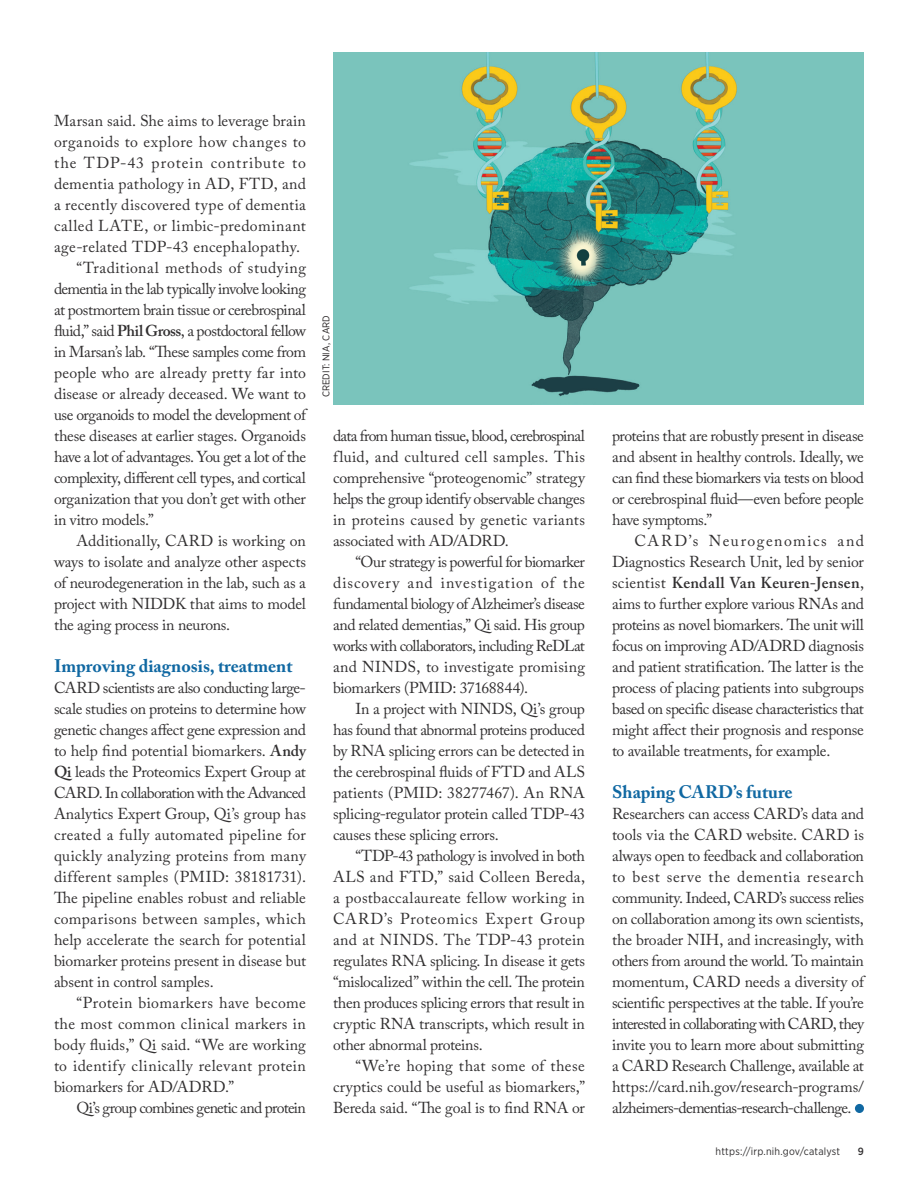
<style>
.page{position:relative;width:918px;height:1188px;background:#fff}
.page>*{position:absolute;margin:0;border:0;box-sizing:border-box;transform-origin:0 0}
.t1{font:700 18px "Adobe Caslon Pro";color:#1068a2}
.t2{font:15.75px/21px "Adobe Caslon Pro";letter-spacing:-.01em;color:#312f30;text-align:justify}
.t3{font:15.75px "Adobe Caslon Pro";letter-spacing:-.03em;color:#312f30}
.t4{font:15.75px "Adobe Caslon Pro";letter-spacing:-.04em;color:#312f30}
.t5{font:15.75px "Adobe Caslon Pro";letter-spacing:.02em;color:#312f30}
.t6{font:15.75px "Adobe Caslon Pro";letter-spacing:.015em;color:#312f30}
.t7{font:15.75px "Adobe Caslon Pro";letter-spacing:.03em;color:#312f30}
.t8{font:15.75px "Adobe Caslon Pro";letter-spacing:-.035em;color:#312f30}
.t9{font:15.75px "Adobe Caslon Pro";letter-spacing:-.045em;color:#312f30}
.t10{font:15.75px "Adobe Caslon Pro";letter-spacing:.035em;color:#312f30}
.t11{font:15.75px "Adobe Caslon Pro";letter-spacing:.06em;color:#312f30}
.t12{font:10.5px "Gotham Narrow";letter-spacing:.02em;color:#312f30}
.t13{font:500 10.5px "Gotham Narrow";color:#312f30}
.t14{font:9.75px "Gotham Narrow";letter-spacing:.01em;color:#231f20}
.s1{font-weight:600}
</style>
<div class="page">
<div style="left:855px;top:1104px;width:9px;height:9px;background:#1068a2;border-radius:50%"></div>
<img style="left:333px;top:52px;width:531px;height:352px">
<p class="t2" style="left:54px;top:110px;width:253px">Marsan said. She aims to leverage brain</p>
<p class="t10" style="left:54px;top:132px;width:254px">organoids to explore how changes to</p>
<p class="t11" style="left:54px;top:153px;width:254px">the TDP-43 protein contribute to</p>
<p class="t6" style="left:54px;top:174px;width:253px">dementia pathology in AD, FTD, and</p>
<p class="t5" style="left:54px;top:195px;width:254px">a recently discovered type of dementia</p>
<p class="t7" style="left:54px;top:216px;width:254px">called LATE, or limbic-predominant</p>
<p class="t5" style="left:54px;top:237px;width:248px">age-related TDP-43 encephalopathy.</p>
<p class="t7" style="left:77px;top:258px;width:231px">“Traditional methods of studying</p>
<p class="t4" style="left:54px;top:279px;width:254px">dementia in the lab typically involve looking</p>
<p class="t3" style="left:54px;top:300px;width:254px">at postmortem brain tissue or cerebrospinal</p>
<p class="t4" style="left:54px;top:321px;width:253px">fluid,” said <span class="s1">Phil Gross</span>, a postdoctoral fellow</p>
<p class="t2" style="left:54px;top:341px;width:254px">in Marsan’s lab. “These samples come from</p>
<p class="t6" style="left:54px;top:363px;width:253px">people who are already pretty far into</p>
<p class="t2" style="left:54px;top:383px;width:253px">disease or already deceased. We want to</p>
<p class="t3" style="left:54px;top:405px;width:253px">use organoids to model the development of</p>
<p class="t2" style="left:54px;top:425px;width:253px">these diseases at earlier stages. Organoids</p>
<p class="t8" style="left:54px;top:447px;width:254px">have a lot of advantages. You get a lot of the</p>
<p class="t3" style="left:54px;top:468px;width:253px">complexity, different cell types, and cortical</p>
<p class="t2" style="left:54px;top:488px;width:253px">organization that you don’t get with other</p>
<p class="t2" style="left:54px;top:509px;width:101px">in vitro models.”</p>
<p class="t2" style="left:77px;top:530px;width:231px">Additionally, CARD is working on</p>
<p class="t2" style="left:54px;top:551px;width:253px">ways to isolate and analyze other aspects</p>
<p class="t2" style="left:54px;top:572px;width:254px">of neurodegeneration in the lab, such as a</p>
<p class="t2" style="left:54px;top:593px;width:253px">project with NIDDK that aims to model</p>
<p class="t2" style="left:54px;top:614px;width:178px">the aging process in neurons.</p>
<p class="t1" style="left:54px;top:655px;width:240px">Improving diagnosis, treatment</p>
<p class="t2" style="left:54px;top:677px;width:254px">CARD scientists are also conducting large&shy;scale studies on proteins to determine how genetic changes affect gene expression and to help find potential biomarkers. <span class="s1">Andy Qi</span> leads the Proteomics Expert Group at CARD. In collaboration with the Advanced Analytics Expert Group, Qi’s group has created a fully automated pipeline for quickly analyzing proteins from many different samples (PMID: 38181731).<br>The pipeline enables robust and reliable comparisons between samples, which help accelerate the search for potential biomarker proteins present in disease but absent in control samples.</p>
<p class="t2" style="left:54px;top:992px;width:254px;text-indent:23px">“Protein biomarkers have become the most common clinical markers in body fluids,” Qi said. “We are working to identify clinically relevant protein biomarkers for AD/ADRD.”</p>
<p class="t9" style="left:77px;top:1098px;width:231px">Qi’s group combines genetic and protein</p>
<p class="t14" style="left:320px;top:397px;width:84px;rotate:-90deg">CREDIT: NIA, CARD</p>
<p class="t2" style="left:333px;top:425px;width:254px">data from human tissue, blood, cerebrospinal fluid, and cultured cell samples. This comprehensive “proteogenomic” strategy helps the group identify observable changes in proteins caused by genetic variants associated with AD/ADRD.</p>
<p class="t2" style="left:333px;top:551px;width:254px;text-indent:23px">“Our strategy is powerful for biomarker discovery and investigation of the fundamental biology of Alzheimer’s disease and related dementias,” Qi said. His group works with collaborators, including ReDLat and NINDS, to investigate promising biomarkers (PMID: 37168844).</p>
<p class="t2" style="left:333px;top:698px;width:254px;text-indent:23px">In a project with NINDS, Qi’s group has found that abnormal proteins produced by RNA splicing errors can be detected in the cerebrospinal fluids of FTD and ALS patients (PMID: 38277467). An RNA splicing-regulator protein called TDP-43 causes these splicing errors.</p>
<p class="t2" style="left:333px;top:845px;width:254px;text-indent:23px">“TDP-43 pathology is involved in both ALS and FTD,” said Colleen Bereda, a postbaccalaureate fellow working in CARD’s Proteomics Expert Group and at NINDS. The TDP-43 protein regulates RNA splicing. In disease it gets “mislocalized” within the cell. The protein then produces splicing errors that result in cryptic RNA transcripts, which result in other abnormal proteins.</p>
<p class="t2" style="left:333px;top:1055px;width:254px;text-indent:23px">“We’re hoping that some of these cryptics could be useful as biomarkers,” Bereda said. “The goal is to find RNA or</p>
<p class="t2" style="left:612px;top:425px;width:254px">proteins that are robustly present in disease and absent in healthy controls. Ideally, we can find these biomarkers via tests on blood or cerebrospinal fluid—even before people have symptoms.”</p>
<p class="t2" style="left:612px;top:530px;width:254px;text-indent:23px">CARD’s Neurogenomics and Diagnostics Research Unit, led by senior scientist <span class="s1">Kendall Van Keuren-Jensen</span>, aims to further explore various RNAs and proteins as novel biomarkers. The unit will focus on improving AD/ADRD diagnosis and patient stratification. The latter is the process of placing patients into subgroups based on specific disease characteristics that might affect their prognosis and response to available treatments, for example.</p>
<p class="t1" style="left:612px;top:781px;width:182px">Shaping CARD’s future</p>
<p class="t2" style="left:612px;top:803px;width:254px">Researchers can access CARD’s data and tools via the CARD website. CARD is always open to feedback and collaboration to best serve the dementia research community. Indeed, CARD’s success relies on collaboration among its own scientists, the broader NIH, and increasingly, with others from around the world. To maintain momentum, CARD needs a diversity of scientific perspectives at the table. If you’re interested in collaborating with CARD, they invite you to learn more about submitting a CARD Research Challenge, available at https://card.nih.gov/research-programs/ alzheimers-dementias-research-challenge.</p>
<p class="t12" style="left:716px;top:1145px;width:126px">https://irp.nih.gov/catalyst</p>
<p class="t13" style="left:858px;top:1145px;width:8px">9</p>
</div>
